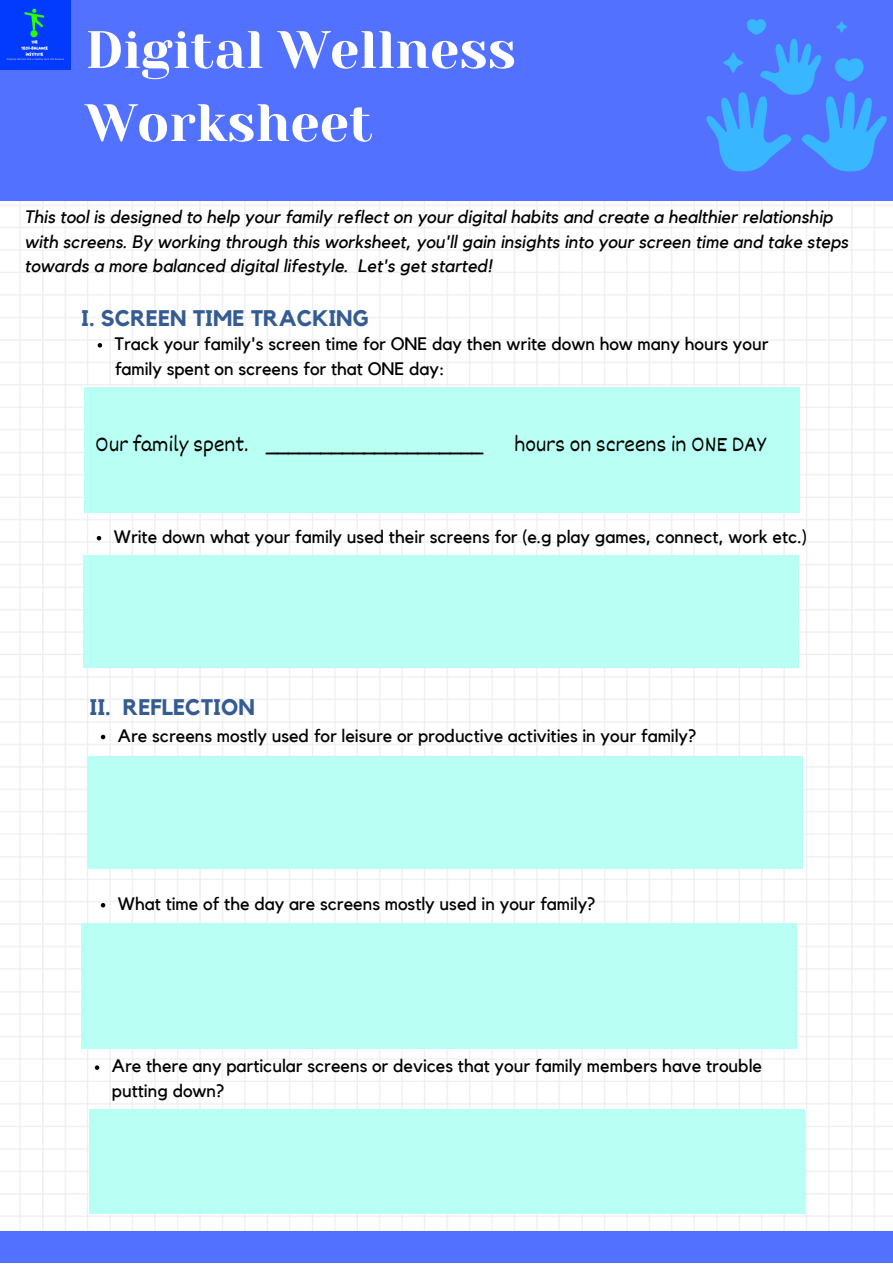
<style>
.page{position:relative;width:893px;height:1264px;background:#fff}
.page>*{position:absolute;margin:0;border:0;box-sizing:border-box;transform-origin:0 0}
.t1{font:52.5px/73.1px "Yeseva One";color:#fff}
.t2{font:22.5px "Dekko";color:#000}
.t3{font:700 22.5px "Kollektif";color:#355c92}
.t4{font:18px/24.8px "Kollektif";color:#000}
.t5{font:italic 18px/24.8px "Kollektif";color:#000}
</style>
<div class="page">
<img style="left:0;top:200px;width:892px;height:1031px">
<div style="left:0;top:0;width:892px;height:200px;background:#5271ff"></div>
<div style="left:84px;top:387px;width:715px;height:125px;background:#bafff4"></div>
<div style="left:81px;top:923px;width:715px;height:126px;background:#bafff4"></div>
<div style="left:0;top:1231px;width:892px;height:31px;background:#5271ff"></div>
<svg style="left:706px;top:19px;width:181px;height:153px"></svg>
<svg style="left:98px;top:343px;width:4px;height:4px"></svg>
<svg style="left:97px;top:536px;width:4px;height:4px"></svg>
<div style="left:83px;top:555px;width:715px;height:113px;background:#bafff4"></div>
<svg style="left:101px;top:734px;width:4px;height:5px"></svg>
<div style="left:87px;top:755px;width:715px;height:113px;background:#bafff4"></div>
<svg style="left:101px;top:903px;width:4px;height:4px"></svg>
<svg style="left:95px;top:1065px;width:4px;height:4px"></svg>
<div style="left:89px;top:1108px;width:715px;height:105px;background:#bafff4"></div>
<img style="left:0;top:0;width:71px;height:70px">
<h1 class="t1" style="left:85px;top:14px;width:432px">Digital Wellness<br>Worksheet</h1>
<p class="t5" style="left:25px;top:205px;width:825px">This tool is designed to help your family reflect on your digital habits and create a healthier relationship with screens. By working through this worksheet, you'll gain insights into your screen time and take steps towards a more balanced digital lifestyle. Let's get started!</p>
<p class="t3" style="left:81px;top:307px;width:288px">I. SCREEN TIME TRACKING</p>
<p class="t4" style="left:115px;top:332px;width:655px">Track your family's screen time for ONE day then write down how many hours your family spent on screens for that ONE day:</p>
<p class="t2" style="left:95px;top:430px;width:389px">Our family spent. ____________________</p>
<p class="t2" style="left:514px;top:430px;width:253px">hours on screens in ONE DAY</p>
<p class="t4" style="left:114px;top:524px;width:694px">Write down what your family used their screens for (e.g play games, connect, work etc.)</p>
<p class="t3" style="left:89px;top:697px;width:167px">II. REFLECTION</p>
<p class="t4" style="left:118px;top:723px;width:580px">Are screens mostly used for leisure or productive activities in your family?</p>
<p class="t4" style="left:118px;top:891px;width:479px">What time of the day are screens mostly used in your family?</p>
<p class="t4" style="left:112px;top:1054px;width:651px">Are there any particular screens or devices that your family members have trouble putting down?</p>
</div>
